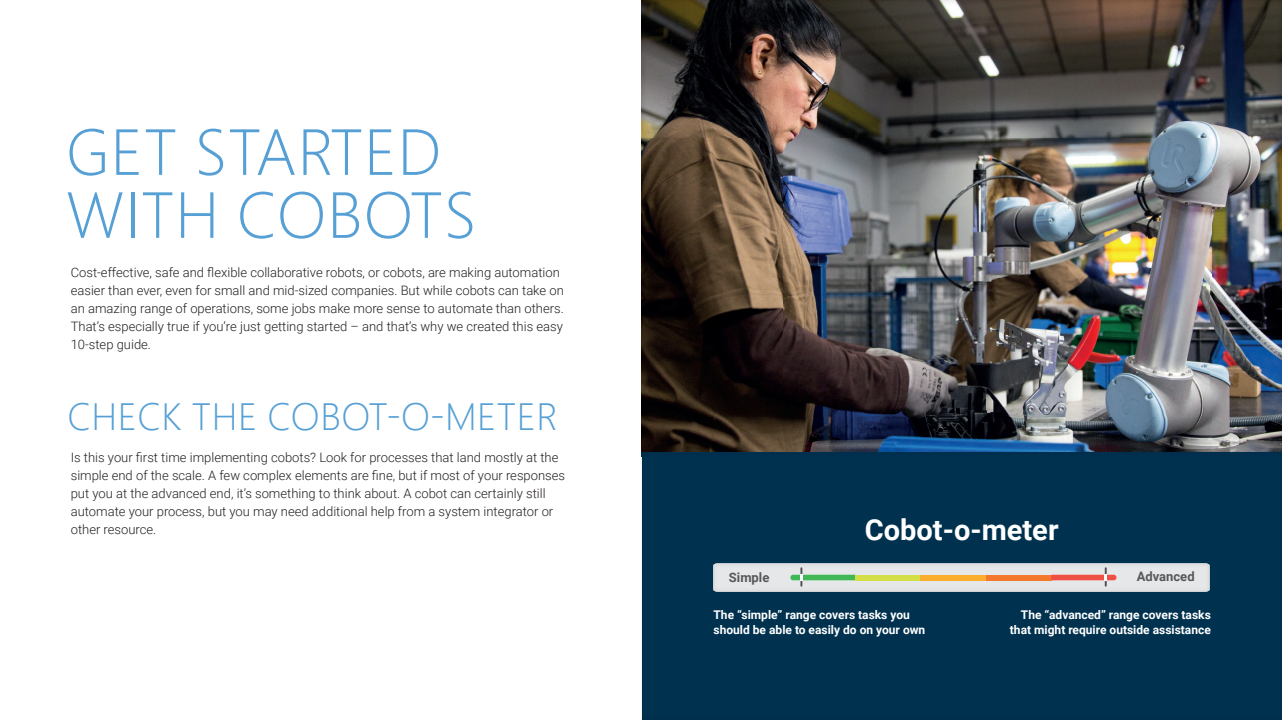
<style>
.page{position:relative;width:1282px;height:720px;background:#fff}
.page>*{position:absolute;margin:0;border:0;box-sizing:border-box;transform-origin:0 0}
.t1{font:300 65px/63px "Segoe UI";letter-spacing:.015em;color:#56a0d5}
.t2{font:300 38px "Segoe UI";letter-spacing:.015em;color:#56a0d5}
.t3{font:700 29px "Roboto";color:#fff}
.t4{font:300 13px/18px "Roboto";color:#231f20}
.t5{font:700 13px "Roboto";color:#57585a}
.t6{font:700 12px/15px "Roboto";color:#fff}
</style>
<div class="page">
<img style="left:642px;top:0;width:639px;height:720px">
<img style="left:713px;top:563px;width:496px;height:29px">
<div style="left:855px;top:575px;width:65px;height:5px;background:#d4df47"></div>
<div style="left:920px;top:575px;width:66px;height:5px;background:#fbad2e"></div>
<div style="left:986px;top:575px;width:65px;height:5px;background:#f3772d"></div>
<img style="left:800px;top:567px;width:2px;height:20px">
<svg style="left:790px;top:575px;width:65px;height:5px"></svg>
<img style="left:1104px;top:567px;width:2px;height:20px">
<svg style="left:1051px;top:575px;width:65px;height:5px"></svg>
<h1 class="t1" style="left:66px;top:114px;width:411px">GET STARTED<br>WITH COBOTS</h1>
<p class="t4" style="left:71px;top:263px;width:494px">Cost-effective, safe and flexible collaborative robots, or cobots, are making automation easier than ever, even for small and mid-sized companies. But while cobots can take on an amazing range of operations, some jobs make more sense to automate than others.<br>That’s especially true if you’re just getting started – and that’s why we created this easy 10-step guide.</p>
<h2 class="t2" style="left:67px;top:380px;width:491px">CHECK THE COBOT-O-METER</h2>
<p class="t4" style="left:71px;top:448px;width:496px">Is this your first time implementing cobots? Look for processes that land mostly at the simple end of the scale. A few complex elements are fine, but if most of your responses put you at the advanced end, it’s something to think about. A cobot can certainly still automate your process, but you may need additional help from a system integrator or other resource.</p>
<h3 class="t3" style="left:864px;top:509px;width:195px">Cobot-o-meter</h3>
<p class="t5" style="left:728px;top:568px;width:42px">Simple</p>
<p class="t5" style="left:1136px;top:568px;width:59px">Advanced</p>
<p class="t6" style="left:713px;top:607px;width:213px">The “simple” range covers tasks you should be able to easily do on your own</p>
<p class="t6" style="left:1009px;top:607px;width:202px;text-align:right">The “advanced” range covers tasks that might require outside assistance</p>
</div>
